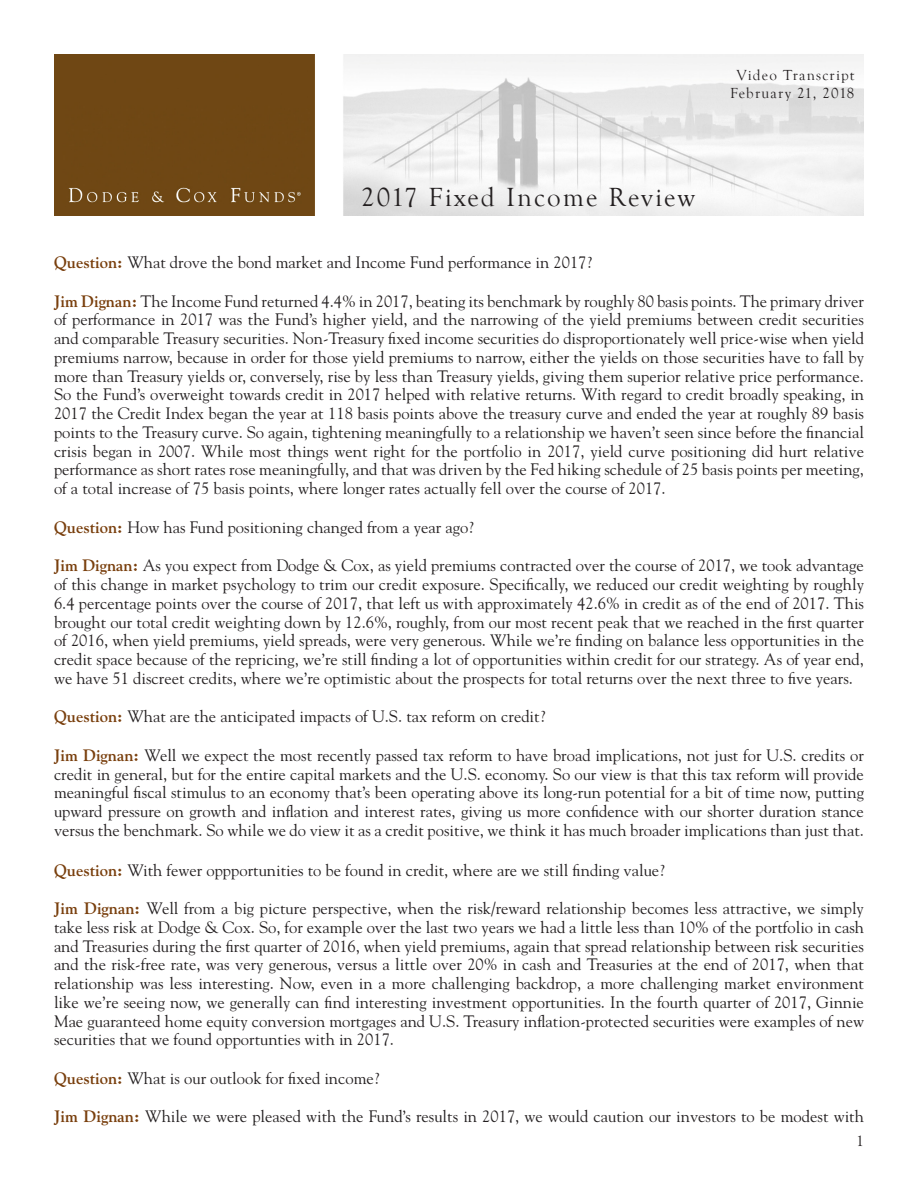
<style>
.page{position:relative;width:918px;height:1188px;background:#fff}
.page>*{position:absolute;margin:0;border:0;box-sizing:border-box;transform-origin:0 0}
.t1{font:27px "Goudy Old Style T";letter-spacing:.08em;color:#231f20}
.body_no_indent{font:16.5px/18.8px "Goudy Std";color:#231f20;text-align:justify}
.t2{font:15px "Goudy Old Style T";letter-spacing:.08em;color:#231f20}
.Paper_Header{font:15px "Goudy";color:#231f20}
.s1{font-weight:700;color:#793f0d}
</style>
<div class="page">
<img style="left:54px;top:54px;width:810px;height:162px">
<p class="t1" style="left:361px;top:182px;width:335px">2017 Fixed Income Review</p>
<p class="t2" style="left:737px;top:67px;width:119px">Video Transcript</p>
<p class="t2" style="left:730px;top:85px;width:126px">February 21, 2018</p>
<p class="body_no_indent" style="left:54px;top:253px;width:540px"><span class="s1">Question:</span> What drove the bond market and Income Fund performance in 2017?</p>
<p class="body_no_indent" style="left:54px;top:291px;width:812px"><span class="s1">Jim Dignan:</span> The Income Fund returned 4.4% in 2017, beating its benchmark by roughly 80 basis points. The primary driver of performance in 2017 was the Fund’s higher yield, and the narrowing of the yield premiums between credit securities and comparable Treasury securities. Non-Treasury fixed income securities do disproportionately well price-wise when yield premiums narrow, because in order for those yield premiums to narrow, either the yields on those securities have to fall by more than Treasury yields or, conversely, rise by less than Treasury yields, giving them superior relative price performance.<br>So the Fund’s overweight towards credit in 2017 helped with relative returns. With regard to credit broadly speaking, in 2017 the Credit Index began the year at 118 basis points above the treasury curve and ended the year at roughly 89 basis points to the Treasury curve. So again, tightening meaningfully to a relationship we haven’t seen since before the financial crisis began in 2007. While most things went right for the portfolio in 2017, yield curve positioning did hurt relative performance as short rates rose meaningfully, and that was driven by the Fed hiking schedule of 25 basis points per meeting, of a total increase of 75 basis points, where longer rates actually fell over the course of 2017.</p>
<p class="body_no_indent" style="left:54px;top:518px;width:421px"><span class="s1">Question:</span> How has Fund positioning changed from a year ago?</p>
<p class="body_no_indent" style="left:54px;top:556px;width:812px"><span class="s1">Jim Dignan:</span> As you expect from Dodge &amp; Cox, as yield premiums contracted over the course of 2017, we took advantage of this change in market psychology to trim our credit exposure. Specifically, we reduced our credit weighting by roughly 6.4 percentage points over the course of 2017, that left us with approximately 42.6% in credit as of the end of 2017. This brought our total credit weighting down by 12.6%, roughly, from our most recent peak that we reached in the first quarter of 2016, when yield premiums, yield spreads, were very generous. While we’re finding on balance less opportunities in the credit space because of the repricing, we’re still finding a lot of opportunities within credit for our strategy. As of year end, we have 51 discreet credits, where we’re optimistic about the prospects for total returns over the next three to five years.</p>
<p class="body_no_indent" style="left:54px;top:707px;width:493px"><span class="s1">Question:</span> What are the anticipated impacts of U.S. tax reform on credit?</p>
<p class="body_no_indent" style="left:54px;top:746px;width:812px"><span class="s1">Jim Dignan:</span> Well we expect the most recently passed tax reform to have broad implications, not just for U.S. credits or credit in general, but for the entire capital markets and the U.S. economy. So our view is that this tax reform will provide meaningful fiscal stimulus to an economy that’s been operating above its long-run potential for a bit of time now, putting upward pressure on growth and inflation and interest rates, giving us more confidence with our shorter duration stance versus the benchmark. So while we do view it as a credit positive, we think it has much broader implications than just that.</p>
<p class="body_no_indent" style="left:54px;top:860px;width:612px"><span class="s1">Question:</span> With fewer oppportunities to be found in credit, where are we still finding value?</p>
<p class="body_no_indent" style="left:54px;top:899px;width:812px"><span class="s1">Jim Dignan:</span> Well from a big picture perspective, when the risk/reward relationship becomes less attractive, we simply take less risk at Dodge &amp; Cox. So, for example over the last two years we had a little less than 10% of the portfolio in cash and Treasuries during the first quarter of 2016, when yield premiums, again that spread relationship between risk securities and the risk-free rate, was very generous, versus a little over 20% in cash and Treasuries at the end of 2017, when that relationship was less interesting. Now, even in a more challenging backdrop, a more challenging market environment like we’re seeing now, we generally can find interesting investment opportunities. In the fourth quarter of 2017, Ginnie Mae guaranteed home equity conversion mortgages and U.S. Treasury inflation-protected securities were examples of new securities that we found opportunties with in 2017.</p>
<p class="body_no_indent" style="left:54px;top:1069px;width:327px"><span class="s1">Question:</span> What is our outlook for fixed income?</p>
<p class="body_no_indent" style="left:54px;top:1107px;width:811px"><span class="s1">Jim Dignan:</span> While we were pleased with the Fund’s results in 2017, we would caution our investors to be modest with</p>
<p class="Paper_Header" style="left:856px;top:1131px;width:9px">1</p>
</div>
